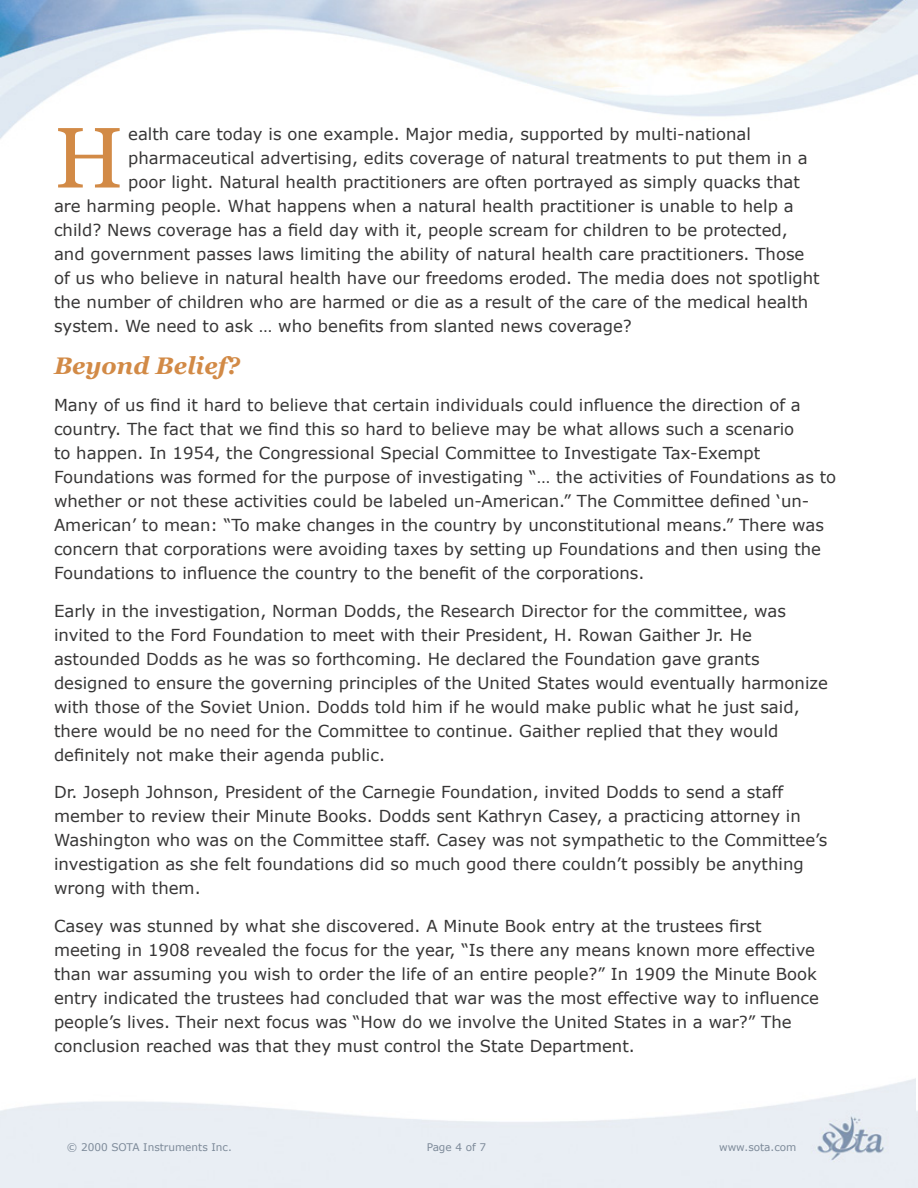
<style>
.page{position:relative;width:918px;height:1188px;background:#fff}
.page>*{position:absolute;margin:0;border:0;box-sizing:border-box;transform-origin:0 0}
.t1{font:85.8px "Georgia";color:#d28a46}
.t2{font:italic 700 24px "Georgia";color:#d28a46}
.t3{font:16.5px/24px "Verdana";color:#373636}
.t4{font:10.5px "Verdana";color:#7d8a99}
</style>
<div class="page">
<img style="left:0;top:0;width:918px;height:139px">
<img style="left:0;top:1078px;width:918px;height:110px">
<h1 class="t1" style="left:54px;top:109px;width:71px">H</h1>
<p class="t3" style="left:128px;top:121px;width:624px">ealth care today is one example. Major media, supported by multi-national</p>
<p class="t3" style="left:128px;top:145px;width:681px">pharmaceutical advertising, edits coverage of natural treatments to put them in a</p>
<p class="t3" style="left:128px;top:169px;width:673px">poor light. Natural health practitioners are often portrayed as simply quacks that</p>
<p class="t3" style="left:54px;top:193px;width:741px">are harming people. What happens when a natural health practitioner is unable to help a</p>
<p class="t3" style="left:54px;top:217px;width:735px">child? News coverage has a field day with it, people scream for children to be protected,</p>
<p class="t3" style="left:54px;top:241px;width:752px">and government passes laws limiting the ability of natural health care practitioners. Those</p>
<p class="t3" style="left:54px;top:265px;width:767px">of us who believe in natural health have our freedoms eroded. The media does not spotlight</p>
<p class="t3" style="left:54px;top:289px;width:756px">the number of children who are harmed or die as a result of the care of the medical health</p>
<p class="t3" style="left:54px;top:313px;width:579px">system. We need to ask … who benefits from slanted news coverage?</p>
<h2 class="t2" style="left:54px;top:352px;width:188px">Beyond Belief?</h2>
<p class="t3" style="left:54px;top:393px;width:784px">Many of us find it hard to believe that certain individuals could influence the direction of a country. The fact that we find this so hard to believe may be what allows such a scenario<br>to happen. In 1954, the Congressional Special Committee to Investigate Tax-Exempt Foundations was formed for the purpose of investigating “… the activities of Foundations as to whether or not these activities could be labeled un-American.” The Committee defined ‘un-American’ to mean: “To make changes in the country by unconstitutional means.” There was concern that corporations were avoiding taxes by setting up Foundations and then using the Foundations to influence the country to the benefit of the corporations.</p>
<p class="t3" style="left:54px;top:598px;width:775px">Early in the investigation, Norman Dodds, the Research Director for the committee, was invited to the Ford Foundation to meet with their President, H. Rowan Gaither Jr. He astounded Dodds as he was so forthcoming. He declared the Foundation gave grants designed to ensure the governing principles of the United States would eventually harmonize with those of the Soviet Union. Dodds told him if he would make public what he just said, there would be no need for the Committee to continue. Gaither replied that they would definitely not make their agenda public.</p>
<p class="t3" style="left:54px;top:780px;width:775px">Dr. Joseph Johnson, President of the Carnegie Foundation, invited Dodds to send a staff member to review their Minute Books. Dodds sent Kathryn Casey, a practicing attorney in Washington who was on the Committee staff. Casey was not sympathetic to the Committee’s investigation as she felt foundations did so much good there couldn’t possibly be anything wrong with them.</p>
<p class="t3" style="left:54px;top:913px;width:767px">Casey was stunned by what she discovered. A Minute Book entry at the trustees first meeting in 1908 revealed the focus for the year, “Is there any means known more effective than war assuming you wish to order the life of an entire people?” In 1909 the Minute Book entry indicated the trustees had concluded that war was the most effective way to influence people’s lives. Their next focus was “How do we involve the United States in a war?” The conclusion reached was that they must control the State Department.</p>
<p class="t4" style="left:67px;top:1141px;width:167px">© 2000 SOTA Instruments Inc.</p>
<p class="t4" style="left:427px;top:1141px;width:61px">Page 4 of 7</p>
<p class="t4" style="left:719px;top:1141px;width:79px">www.sota.com</p>
</div>
